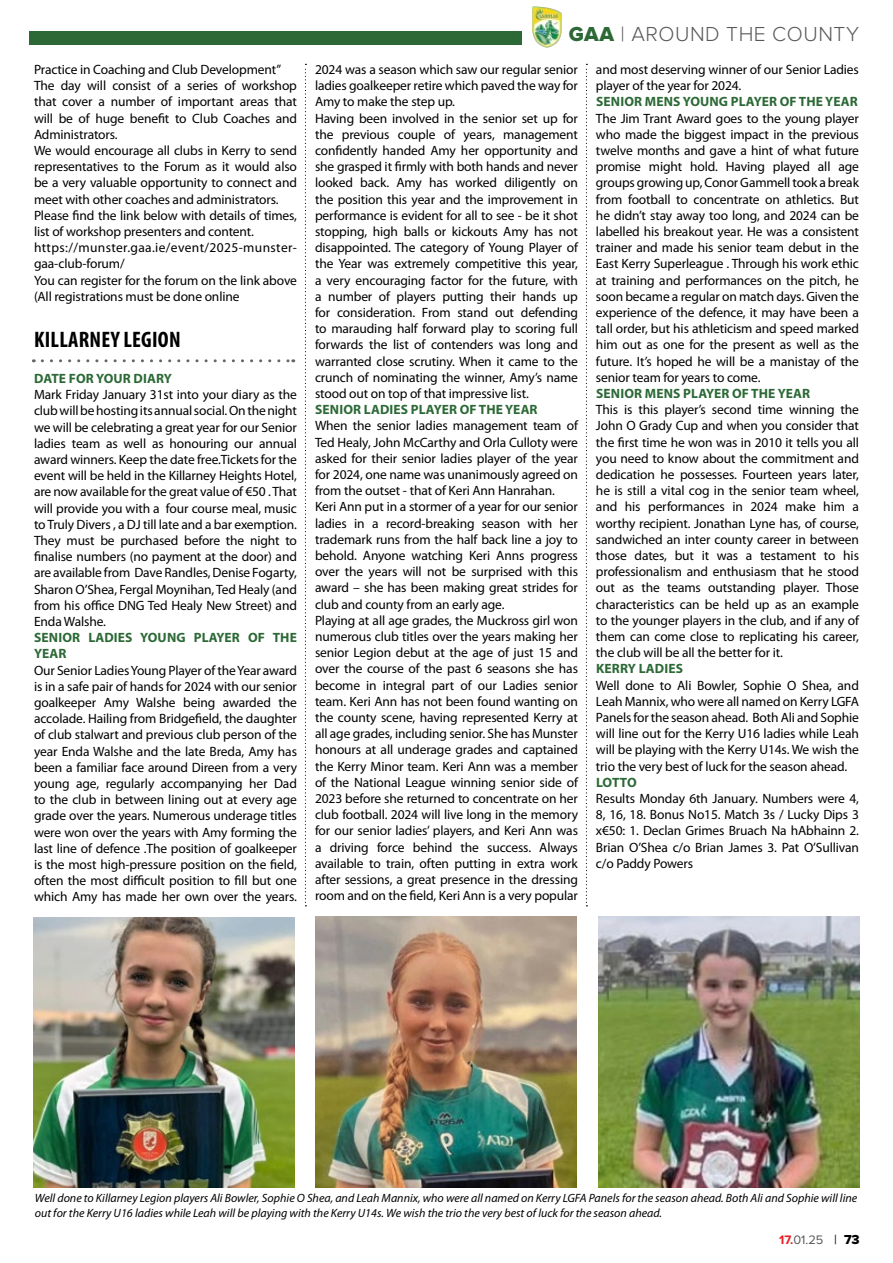
<style>
.page{position:relative;width:893px;height:1263px;background:#fff}
.page>*{position:absolute;margin:0;border:0;box-sizing:border-box;transform-origin:0 0}
.t1{font:700 condensed 22.5px "Myriad Pro";letter-spacing:.01em;color:#000101}
.t2{font:300 21px "Proxima Nova";letter-spacing:.025em;color:#58595b}
.t3{font:13.5px/16.2px "Myriad Pro";letter-spacing:-.01em;color:#000;text-align:justify}
.t4{font:700 13.5px/16.2px "Myriad Pro";letter-spacing:.01em;color:#2c6936}
.t5{font:12.75px "Proxima Nova";color:#58595b}
.t6{font:italic 12px/14.4px "Myriad Pro";color:#000}
.s1{font-family:"Proxima Nova Extrabld";font-weight:400;color:#2c6936}
.s2{font-weight:700;color:#ed1d24}
.s3{font-size:13.5px;color:#000101}
.s4{font-family:"Proxima Nova Extrabld";font-size:13.5px;color:#000101}
</style>
<div class="page">
<img style="left:533px;top:6px;width:28px;height:42px">
<div style="left:30px;top:31px;width:492px;height:14px;background:#2c6936"></div>
<svg style="left:42px;top:359px;width:252px;height:3px"></svg>
<img style="left:599px;top:916px;width:260px;height:271px">
<img style="left:316px;top:916px;width:260px;height:271px">
<img style="left:34px;top:917px;width:260px;height:270px">
<svg style="left:305px;top:64px;width:1px;height:842px"></svg>
<svg style="left:586px;top:64px;width:1px;height:842px"></svg>
<p class="t3" style="left:34px;top:61px;width:264px;text-align:left">Practice in Coaching and Club Development” The day will consist of a series of workshop that cover a number of important areas that will be of huge benefit to Club Coaches and Administrators.<br>We would encourage all clubs in Kerry to send representatives to the Forum as it would also be a very valuable opportunity to connect and meet with other coaches and administrators.<br>Please find the link below with details of times, list of workshop presenters and content. https://munster.gaa.ie/event/2025-munster&shy;gaa-club-forum/<br>You can register for the forum on the link above (All registrations must be done online</p>
<h1 class="t1" style="left:34px;top:325px;width:148px">KILLARNEY LEGION</h1>
<p class="t4" style="left:34px;top:370px;width:139px">DATE FOR YOUR DIARY</p>
<p class="t3" style="left:34px;top:386px;width:265px">Mark Friday January 31st into your diary as the club will be hosting its annual social. On the night we will be celebrating a great year for our Senior ladies team as well as honouring our annual award winners. Keep the date free.Tickets for the event will be held in the Killarney Heights Hotel, are now available for the great value of €50 . That will provide you with a four course meal, music to Truly Divers , a DJ till late and a bar exemption.<br>They must be purchased before the night to finalise numbers (no payment at the door) and are available from Dave Randles, Denise Fogarty, Sharon O’Shea, Fergal Moynihan, Ted Healy (and from his office DNG Ted Healy New Street) and Enda Walshe.</p>
<p class="t4" style="left:34px;top:629px;width:264px">SENIOR LADIES YOUNG PLAYER OF THE<br>YEAR</p>
<p class="t3" style="left:34px;top:662px;width:265px">Our Senior Ladies Young Player of the Year award is in a safe pair of hands for 2024 with our senior goalkeeper Amy Walshe being awarded the accolade. Hailing from Bridgefield, the daughter of club stalwart and previous club person of the year Enda Walshe and the late Breda, Amy has been a familiar face around Direen from a very young age, regularly accompanying her Dad to the club in between lining out at every age grade over the years. Numerous underage titles were won over the years with Amy forming the last line of defence .The position of goalkeeper is the most high-pressure position on the field, often the most difficult position to fill but one which Amy has made her own over the years.</p>
<h2 class="t2" style="left:569px;top:24px;width:292px"><span class="s1">GAA</span> | AROUND THE COUNTY</h2>
<p class="t3" style="left:315px;top:61px;width:264px;text-align:left">2024 was a season which saw our regular senior ladies goalkeeper retire which paved the way for Amy to make the step up.<br>Having been involved in the senior set up for the previous couple of years, management confidently handed Amy her opportunity and she grasped it firmly with both hands and never looked back. Amy has worked diligently on the position this year and the improvement in performance is evident for all to see - be it shot stopping, high balls or kickouts Amy has not disappointed. The category of Young Player of the Year was extremely competitive this year, a very encouraging factor for the future, with a number of players putting their hands up for consideration. From stand out defending to marauding half forward play to scoring full forwards the list of contenders was long and warranted close scrutiny. When it came to the crunch of nominating the winner, Amy’s name stood out on top of that impressive list.</p>
<p class="t4" style="left:315px;top:401px;width:224px">SENIOR LADIES PLAYER OF THE YEAR</p>
<p class="t3" style="left:315px;top:417px;width:265px;text-align:left">When the senior ladies management team of Ted Healy, John McCarthy and Orla Culloty were asked for their senior ladies player of the year for 2024, one name was unanimously agreed on from the outset - that of Keri Ann Hanrahan.<br>Keri Ann put in a stormer of a year for our senior ladies in a record-breaking season with her trademark runs from the half back line a joy to behold. Anyone watching Keri Anns progress over the years will not be surprised with this award – she has been making great strides for club and county from an early age.<br>Playing at all age grades, the Muckross girl won numerous club titles over the years making her senior Legion debut at the age of just 15 and over the course of the past 6 seasons she has become in integral part of our Ladies senior team. Keri Ann has not been found wanting on the county scene, having represented Kerry at all age grades, including senior. She has Munster honours at all underage grades and captained the Kerry Minor team. Keri Ann was a member of the National League winning senior side of 2023 before she returned to concentrate on her club football. 2024 will live long in the memory for our senior ladies’ players, and Keri Ann was a driving force behind the success. Always available to train, often putting in extra work after sessions, a great presence in the dressing room and on the field, Keri Ann is a very popular</p>
<p class="t3" style="left:596px;top:61px;width:264px">and most deserving winner of our Senior Ladies player of the year for 2024.</p>
<p class="t4" style="left:596px;top:93px;width:263px">SENIOR MENS YOUNG PLAYER OF THE YEAR</p>
<p class="t3" style="left:596px;top:110px;width:265px">The Jim Trant Award goes to the young player who made the biggest impact in the previous twelve months and gave a hint of what future promise might hold. Having played all age groups growing up, Conor Gammell took a break from football to concentrate on athletics. But he didn’t stay away too long, and 2024 can be labelled his breakout year. He was a consistent trainer and made his senior team debut in the East Kerry Superleague . Through his work ethic at training and performances on the pitch, he soon became a regular on match days. Given the experience of the defence, it may have been a tall order, but his athleticism and speed marked him out as one for the present as well as the future. It’s hoped he will be a manistay of the senior team for years to come.</p>
<p class="t4" style="left:596px;top:385px;width:215px">SENIOR MENS PLAYER OF THE YEAR</p>
<p class="t3" style="left:596px;top:401px;width:264px">This is this player’s second time winning the John O Grady Cup and when you consider that the first time he won was in 2010 it tells you all you need to know about the commitment and dedication he possesses. Fourteen years later, he is still a vital cog in the senior team wheel, and his performances in 2024 make him a worthy recipient. Jonathan Lyne has, of course, sandwiched an inter county career in between those dates, but it was a testament to his professionalism and enthusiasm that he stood out as the teams outstanding player. Those characteristics can be held up as an example to the younger players in the club, and if any of them can come close to replicating his career, the club will be all the better for it.</p>
<p class="t4" style="left:596px;top:660px;width:88px">KERRY LADIES</p>
<p class="t3" style="left:596px;top:677px;width:264px">Well done to Ali Bowler, Sophie O Shea, and Leah Mannix, who were all named on Kerry LGFA Panels for the season ahead. Both Ali and Sophie will line out for the Kerry U16 ladies while Leah will be playing with the Kerry U14s. We wish the trio the very best of luck for the season ahead.</p>
<p class="t4" style="left:596px;top:774px;width:42px">LOTTO</p>
<p class="t3" style="left:596px;top:790px;width:264px">Results Monday 6th January. Numbers were 4, 8, 16, 18. Bonus No15. Match 3s / Lucky Dips 3 x€50: 1. Declan Grimes Bruach Na hAbhainn 2.<br>Brian O’Shea c/o Brian James 3. Pat O’Sullivan c/o Paddy Powers</p>
<p class="t6" style="left:35px;top:1191px;width:824px">Well done to Killarney Legion players Ali Bowler, Sophie O Shea, and Leah Mannix, who were all named on Kerry LGFA Panels for the season ahead. Both Ali and Sophie will line out for the Kerry U16 ladies while Leah will be playing with the Kerry U14s. We wish the trio the very best of luck for the season ahead.</p>
<p class="t5" style="left:779px;top:1234px;width:82px"><span class="s2">17.</span>01.25 <span class="s3">|</span> <span class="s4">73</span></p>
</div>
